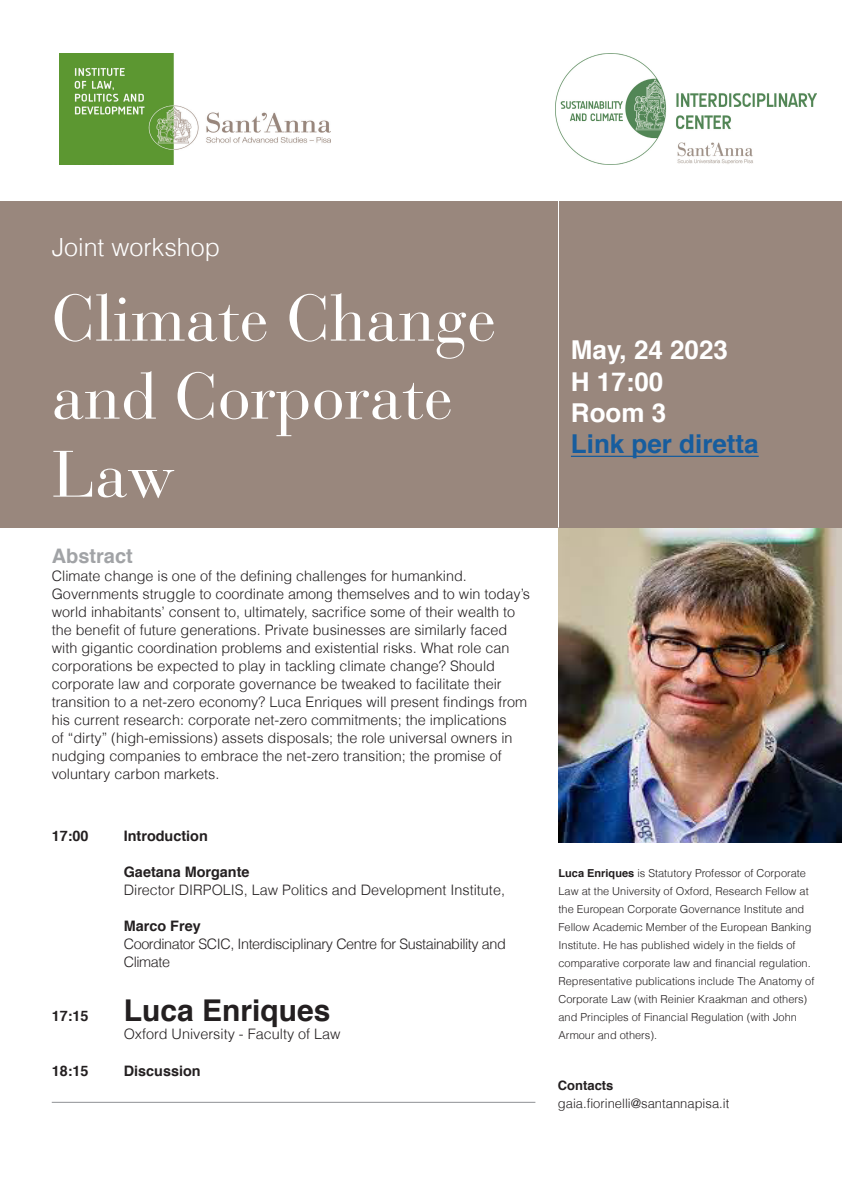
<style>
.page{position:relative;width:842px;height:1191px;background:#fff}
.page>*{position:absolute;margin:0;border:0;box-sizing:border-box;transform-origin:0 0}
.t1{font:65px "Bauer Bodoni";color:#fff}
.t2{font:700 30px "Helvetica";color:#231f20}
.t3{font:700 26px "Helvetica";color:#fff}
.t4{font:700 26px "Helvetica";color:#175d9e}
.t5{font:300 25px "Helvetica";color:#fff}
.t6{font:700 20px "Helvetica";color:#a1a3a6}
.t7{font:300 14.4px/18px "Helvetica";color:#231f20}
.t8{font:300 14.4px/18px "Helvetica";letter-spacing:-.03em;color:#231f20}
.t9{font:700 14.4px "Helvetica";color:#231f20}
.t10{font:300 13px "Helvetica";color:#231f20}
.t11{font:700 13px "Helvetica";color:#231f20}
.t12{font:300 11px/18px "Helvetica";color:#231f20}
.s1{font-size:14.4px}
.s2{font-weight:700}
</style>
<div class="page">
<img style="left:558px;top:527px;width:284px;height:315px">
<hr style="left:52px;top:1101px;width:483px;height:2px;background:#a1a3a6">
<div style="left:0;top:201px;width:842px;height:326px;background:#99877d"></div>
<hr style="left:571px;top:456px;width:188px;height:1px;background:#175d9e">
<hr style="left:558px;top:191px;width:1px;height:336px;background:#fff">
<img style="left:555px;top:54px;width:261px;height:110px">
<img style="left:60px;top:54px;width:271px;height:110px">
<p class="t5" style="left:52px;top:232px;width:170px">Joint workshop</p>
<p class="t1" style="left:52px;top:279px;width:446px">Climate Change</p>
<p class="t1" style="left:52px;top:357px;width:402px">and Corporate</p>
<p class="t1" style="left:52px;top:435px;width:124px">Law</p>
<p class="t6" style="left:52px;top:539px;width:83px">Abstract</p>
<p class="t7" style="left:52px;top:566px;width:480px">Climate change is one of the defining challenges for humankind.<br>Governments struggle to coordinate among themselves and to win today’s world inhabitants’ consent to, ultimately, sacrifice some of their wealth to the benefit of future generations. Private businesses are similarly faced with gigantic coordination problems and existential risks. What role can corporations be expected to play in tackling climate change? Should corporate law and corporate governance be tweaked to facilitate their transition to a net-zero economy? Luca Enriques will present findings from his current research: corporate net-zero commitments; the implications</p>
<p class="t7" style="left:52px;top:728px;width:462px">of “dirty” (high-emissions) assets disposals; the role universal owners in nudging companies to embrace the net-zero transition; the promise of voluntary carbon markets.</p>
<p class="t9" style="left:52px;top:824px;width:38px">17:00</p>
<p class="t9" style="left:124px;top:824px;width:86px">Introduction</p>
<p class="t9" style="left:124px;top:860px;width:127px">Gaetana Morgante</p>
<p class="t7" style="left:124px;top:881px;width:383px">Director DIRPOLIS, Law Politics and Development Institute,</p>
<p class="t9" style="left:124px;top:914px;width:78px">Marco Frey</p>
<p class="t8" style="left:124px;top:935px;width:384px">Coordinator SCIC, Interdisciplinary Centre for Sustainability and<br>Climate</p>
<p class="t2" style="left:52px;top:986px;width:280px"><span class="s1">17:15</span> Luca Enriques</p>
<p class="t7" style="left:124px;top:1025px;width:218px">Oxford University - Faculty of Law</p>
<p class="t9" style="left:52px;top:1058px;width:38px">18:15</p>
<p class="t9" style="left:124px;top:1058px;width:78px">Discussion</p>
<p class="t3" style="left:571px;top:329px;width:159px">May, 24 2023</p>
<p class="t3" style="left:571px;top:360px;width:94px">H 17:00</p>
<p class="t3" style="left:571px;top:392px;width:97px">Room 3</p>
<p class="t4" style="left:571px;top:423px;width:189px">Link per diretta</p>
<p class="t12" style="left:558px;top:864px;width:257px"><span class="s2">Luca Enriques</span> is Statutory Professor of Corporate Law at the University of Oxford, Research Fellow at the European Corporate Governance Institute and Fellow Academic Member of the European Banking Institute. He has published widely in the fields of comparative corporate law and financial regulation.<br>Representative publications include The Anatomy of Corporate Law (with Reinier Kraakman and others) and Principles of Financial Regulation (with John Armour and others).</p>
<p class="t11" style="left:558px;top:1075px;width:57px">Contacts</p>
<p class="t10" style="left:558px;top:1095px;width:173px">gaia.fiorinelli@santannapisa.it</p>
</div>
